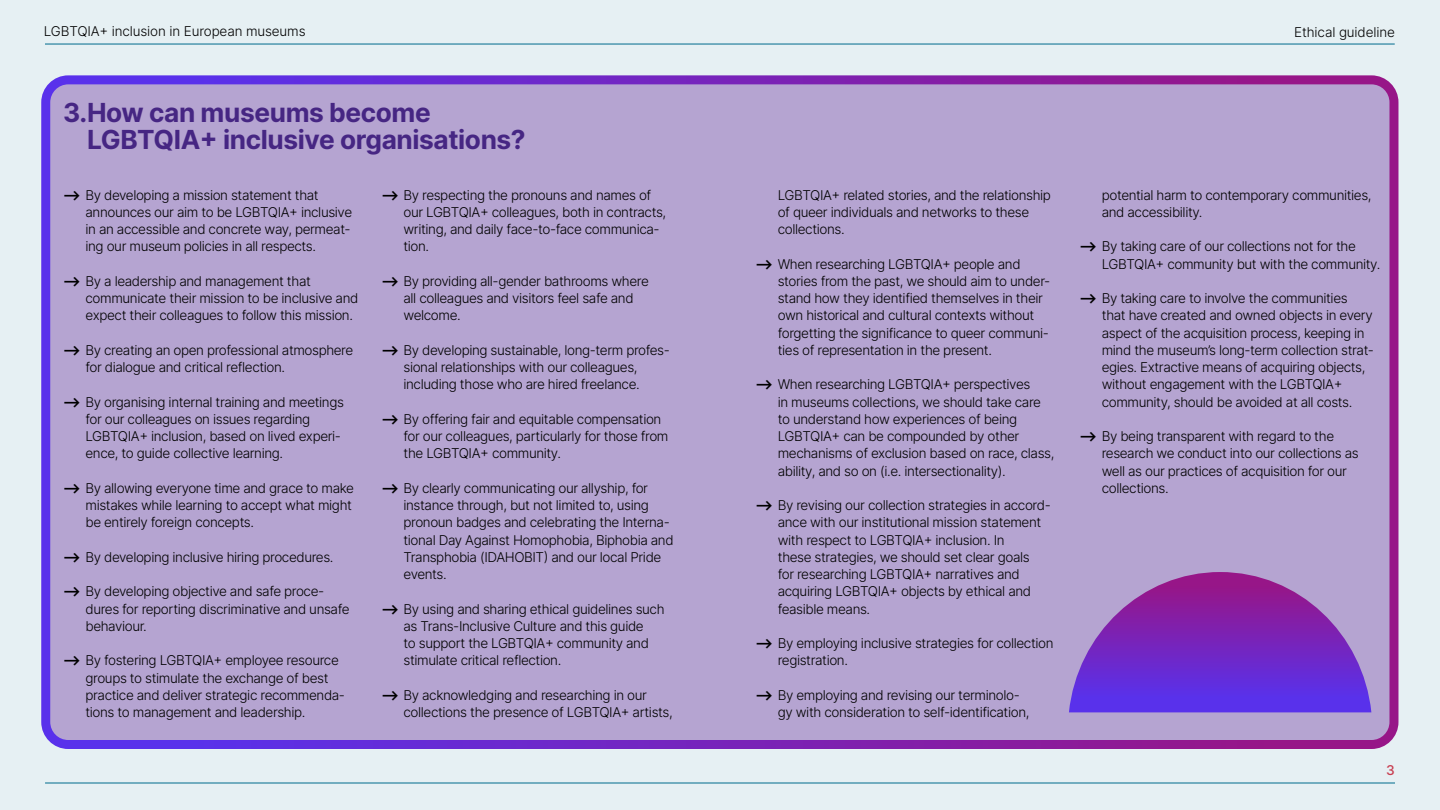
<style>
.page{position:relative;width:1440px;height:810px;background:#e0edf1}
.page>*{position:absolute;margin:0;border:0;box-sizing:border-box;transform-origin:0 0}
.t1{font:700 26.25px/27.8px "Inter";letter-spacing:-.015em;color:#462683}
.t2{font:300 13.5px/17.2px "Inter";letter-spacing:-.03em;color:#000}
.t3{font:300 13.5px "Inter";letter-spacing:-.01em;color:#000}
.t4{font:500 13.5px "Inter";color:#c83d4f}
.s1{font-weight:700}
</style>
<div class="page">
<div style="left:46px;top:80px;width:1348px;height:665px;background:#b5a4d1;border-radius:22px"></div>
<div style="left:41px;top:75px;width:1357px;height:674px;border:9px solid #fff;border-radius:22px"></div>
<svg style="left:1069px;top:572px;width:302px;height:140px"></svg>
<hr style="left:45px;top:783px;width:1350px;height:1px;background:#006b8c">
<hr style="left:45px;top:44px;width:1350px;height:1px;background:#006b8c">
<p class="t3" style="left:44px;top:22px;width:263px">LGBTQIA+ inclusion in European museums</p>
<h1 class="t1" style="left:87px;top:98px;width:440px;text-indent:-24px">3.How can museums become<br>LGBTQIA+ inclusive organisations?</h1>
<p class="t2" style="left:86px;top:186px;width:268px;text-indent:-23px"><span class="s1">⟶</span> By developing a mission statement that announces our aim to be LGBTQIA+ inclusive in an accessible and concrete way, permeat&shy;ing our museum policies in all respects.</p>
<p class="t2" style="left:86px;top:272px;width:274px;text-indent:-23px"><span class="s1">⟶</span> By a leadership and management that communicate their mission to be inclusive and expect their colleagues to follow this mission.</p>
<p class="t2" style="left:86px;top:341px;width:269px;text-indent:-23px"><span class="s1">⟶</span> By creating an open professional atmosphere for dialogue and critical reflection.</p>
<p class="t2" style="left:86px;top:393px;width:260px;text-indent:-23px"><span class="s1">⟶</span> By organising internal training and meetings for our colleagues on issues regarding LGBTQIA+ inclusion, based on lived experi&shy;ence, to guide collective learning.</p>
<p class="t2" style="left:86px;top:479px;width:270px;text-indent:-23px"><span class="s1">⟶</span> By allowing everyone time and grace to make mistakes while learning to accept what might be entirely foreign concepts.</p>
<p class="t2" style="left:63px;top:548px;width:272px"><span class="s1">⟶</span> By developing inclusive hiring procedures.</p>
<p class="t2" style="left:86px;top:582px;width:266px;text-indent:-23px"><span class="s1">⟶</span> By developing objective and safe proce&shy;dures for reporting discriminative and unsafe behaviour.</p>
<p class="t2" style="left:86px;top:652px;width:261px;text-indent:-23px"><span class="s1">⟶</span> By fostering LGBTQIA+ employee resource groups to stimulate the exchange of best practice and deliver strategic recommenda&shy;tions to management and leadership.</p>
<p class="t2" style="left:404px;top:186px;width:264px;text-indent:-23px"><span class="s1">⟶</span> By respecting the pronouns and names of our LGBTQIA+ colleagues, both in contracts, writing, and daily face-to-face communica&shy;tion.</p>
<p class="t2" style="left:404px;top:272px;width:247px;text-indent:-23px"><span class="s1">⟶</span> By providing all-gender bathrooms where all colleagues and visitors feel safe and welcome.</p>
<p class="t2" style="left:404px;top:341px;width:268px;text-indent:-23px"><span class="s1">⟶</span> By developing sustainable, long-term profes&shy;sional relationships with our colleagues, including those who are hired freelance.</p>
<p class="t2" style="left:404px;top:410px;width:267px;text-indent:-23px"><span class="s1">⟶</span> By offering fair and equitable compensation for our colleagues, particularly for those from the LGBTQIA+ community.</p>
<p class="t2" style="left:404px;top:479px;width:272px;text-indent:-23px"><span class="s1">⟶</span> By clearly communicating our allyship, for instance through, but not limited to, using pronoun badges and celebrating the Interna&shy;tional Day Against Homophobia, Biphobia and Transphobia (IDAHOBIT) and our local Pride events.</p>
<p class="t2" style="left:404px;top:600px;width:263px;text-indent:-23px"><span class="s1">⟶</span> By using and sharing ethical guidelines such as Trans-Inclusive Culture and this guide<br>to support the LGBTQIA+ community and stimulate critical reflection.</p>
<p class="t2" style="left:404px;top:686px;width:271px;text-indent:-23px"><span class="s1">⟶</span> By acknowledging and researching in our collections the presence of LGBTQIA+ artists,</p>
<p class="t3" style="left:1294px;top:22px;width:102px">Ethical guideline</p>
<p class="t2" style="left:778px;top:186px;width:275px">LGBTQIA+ related stories, and the relationship of queer individuals and networks to these collections.</p>
<p class="t2" style="left:778px;top:255px;width:274px;text-indent:-23px"><span class="s1">⟶</span> When researching LGBTQIA+ people and stories from the past, we should aim to under&shy;stand how they identified themselves in their own historical and cultural contexts without forgetting the significance to queer communi&shy;ties of representation in the present.</p>
<p class="t2" style="left:778px;top:375px;width:278px;text-indent:-23px"><span class="s1">⟶</span> When researching LGBTQIA+ perspectives<br>in museums collections, we should take care to understand how experiences of being LGBTQIA+ can be compounded by other mechanisms of exclusion based on race, class, ability, and so on (i.e. intersectionality).</p>
<p class="t2" style="left:778px;top:496px;width:275px;text-indent:-23px"><span class="s1">⟶</span> By revising our collection strategies in accord&shy;ance with our institutional mission statement with respect to LGBTQIA+ inclusion. In<br>these strategies, we should set clear goals<br>for researching LGBTQIA+ narratives and acquiring LGBTQIA+ objects by ethical and feasible means.</p>
<p class="t2" style="left:778px;top:634px;width:277px;text-indent:-23px"><span class="s1">⟶</span> By employing inclusive strategies for collection registration.</p>
<p class="t2" style="left:778px;top:686px;width:253px;text-indent:-23px"><span class="s1">⟶</span> By employing and revising our terminolo&shy;gy with consideration to self-identification,</p>
<p class="t2" style="left:1102px;top:186px;width:271px">potential harm to contemporary communities, and accessibility.</p>
<p class="t2" style="left:1102px;top:238px;width:280px;text-indent:-23px"><span class="s1">⟶</span> By taking care of our collections not for the<br>LGBTQIA+ community but with the community.</p>
<p class="t2" style="left:1102px;top:289px;width:274px;text-indent:-23px"><span class="s1">⟶</span> By taking care to involve the communities that have created and owned objects in every aspect of the acquisition process, keeping in mind the museum’s long-term collection strat&shy;egies. Extractive means of acquiring objects, without engagement with the LGBTQIA+ community, should be avoided at all costs.</p>
<p class="t2" style="left:1102px;top:427px;width:259px;text-indent:-23px"><span class="s1">⟶</span> By being transparent with regard to the research we conduct into our collections as well as our practices of acquisition for our collections.</p>
<p class="t4" style="left:1386px;top:761px;width:10px">3</p>
</div>
